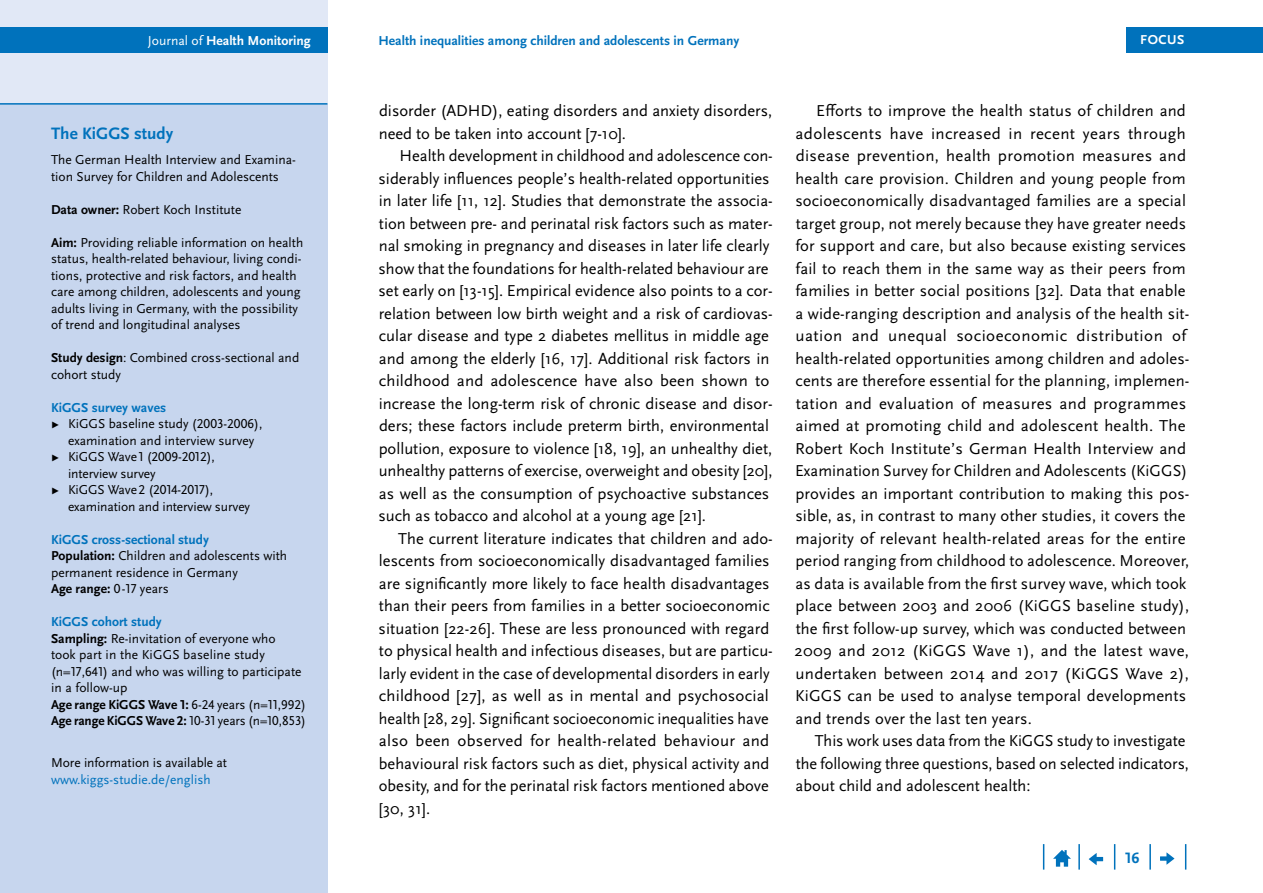
<style>
.page{position:relative;width:1263px;height:893px;background:#fff}
.page>*{position:absolute;margin:0;border:0;box-sizing:border-box;transform-origin:0 0}
.t1{font:700 17.25px "Scala Sans Pro";color:#0072bc}
.Copy_Einzug{font:16.5px/22.5px "Scala Sans Pro";letter-spacing:.005em;color:#000}
.Copy{font:16.5px/22.5px "Scala Sans Pro";color:#000}
.t2{font:700 15.75px "Scala Sans Pro";color:#0072bc}
.t3{font:700 13.65px "Scala Sans Pro";color:#0072bc}
.t4{font:700 13.65px "Scala Sans Pro";color:#fff}
.BU_Quellenangabe{font:13.5px/16.5px "Scala Sans Pro";color:#000}
.BU_Quellenangabe-2{font:700 13.5px "Scala Sans Pro";color:#0072bc}
.BU_Quellenangabe-3{font:700 13.5px "Scala Sans Pro";color:#000}
.t5{font:13.5px "Scala Sans Pro";color:#0072bc}
.t6{font:700 13.5px "Scala Sans Pro";letter-spacing:.04em;color:#fff}
.s1{font-weight:400}
.s2{font-weight:700}
.s3{font-family:"Scala Pro"}
</style>
<div class="page">
<div style="left:0;top:0;width:327px;height:893px;background:#e1e8f6"></div>
<div style="left:0;top:28px;width:327px;height:25px;background:#0072bc"></div>
<svg style="left:1185px;top:844px;width:1px;height:26px"></svg>
<hr style="left:1149px;top:844px;width:2px;height:26px;background:#0072bc">
<svg style="left:1114px;top:844px;width:1px;height:26px"></svg>
<hr style="left:1078px;top:844px;width:2px;height:26px;background:#0072bc">
<svg style="left:1043px;top:844px;width:1px;height:26px"></svg>
<svg style="left:1053px;top:850px;width:18px;height:17px"></svg>
<svg style="left:1089px;top:853px;width:14px;height:12px"></svg>
<svg style="left:1160px;top:852px;width:14px;height:13px"></svg>
<div style="left:1126px;top:28px;width:137px;height:25px;background:#0072bc"></div>
<div style="left:0;top:105px;width:327px;height:788px;background:#c7d6ee"></div>
<hr style="left:0;top:103px;width:327px;height:2px;background:#0072bc">
<p class="t4" style="left:148px;top:33px;width:164px"><span class="s1">Journal of</span> Health Monitoring</p>
<p class="t3" style="left:378px;top:33px;width:362px">Health inequalities among children and adolescents in Germany</p>
<h3 class="t1" style="left:51px;top:123px;width:124px">The KiGGS study</h3>
<p class="BU_Quellenangabe" style="left:51px;top:151px;width:246px">The German Health Interview and Examina&shy;tion Survey for Children and Adolescents</p>
<p class="BU_Quellenangabe" style="left:51px;top:201px;width:192px"><span class="s2">Data owner:</span> Robert Koch Institute</p>
<p class="BU_Quellenangabe" style="left:51px;top:234px;width:254px"><span class="s2">Aim:</span> Providing reliable information on health status, health-related behaviour, living condi&shy;tions, protective and risk factors, and health care among children, adolescents and young adults living in Germany, with the possibility of trend and longitudinal analyses</p>
<p class="BU_Quellenangabe" style="left:51px;top:349px;width:250px"><span class="s2">Study design</span>: Combined cross-sectional and cohort study</p>
<p class="BU_Quellenangabe-2" style="left:51px;top:399px;width:116px">KiGGS survey waves</p>
<p class="BU_Quellenangabe" style="left:68px;top:415px;width:196px;text-indent:-17px"><span class="s3">▶</span> KiGGS baseline study (2003-2006), examination and interview survey</p>
<p class="BU_Quellenangabe" style="left:68px;top:448px;width:148px;text-indent:-17px"><span class="s3">▶</span> KiGGS Wave1 (2009-2012), interview survey</p>
<p class="BU_Quellenangabe" style="left:68px;top:481px;width:183px;text-indent:-17px"><span class="s3">▶</span> KiGGS Wave2 (2014-2017), examination and interview survey</p>
<p class="BU_Quellenangabe-2" style="left:51px;top:531px;width:159px">KiGGS cross-sectional study</p>
<p class="BU_Quellenangabe" style="left:51px;top:547px;width:238px"><span class="s2">Population:</span> Children and adolescents with permanent residence in Germany</p>
<p class="BU_Quellenangabe-3" style="left:51px;top:581px;width:119px">Age range: <span class="s1">0-17 years</span></p>
<p class="BU_Quellenangabe-2" style="left:51px;top:614px;width:112px">KiGGS cohort study</p>
<p class="BU_Quellenangabe" style="left:51px;top:630px;width:252px"><span class="s2">Sampling:</span> Re-invitation of everyone who took part in the KiGGS baseline study (n=17,641) and who was willing to participate in a follow-up</p>
<p class="BU_Quellenangabe-3" style="left:51px;top:696px;width:257px">Age range KiGGS Wave 1: <span class="s1">6-24 years (n=11,992)</span></p>
<p class="BU_Quellenangabe" style="left:51px;top:712px;width:257px"><span class="s2">Age range KiGGS Wave 2:</span> 10-31 years (n=10,853)</p>
<p class="BU_Quellenangabe" style="left:51px;top:754px;width:178px">More information is available at</p>
<p class="t5" style="left:51px;top:771px;width:161px">www.kiggs-studie.de/english</p>
<p class="Copy" style="left:379px;top:99px;width:395px">disorder (ADHD), eating disorders and anxiety disorders, need to be taken into account [7-10].</p>
<p class="Copy_Einzug" style="left:379px;top:144px;width:396px;text-indent:21px">Health development in childhood and adolescence con&shy;siderably influences people’s health-related opportunities in later life [11, 12]. Studies that demonstrate the associa&shy;tion between pre- and perinatal risk factors such as mater&shy;nal smoking in pregnancy and diseases in later life clearly show that the foundations for health-related behaviour are set early on [13-15]. Empirical evidence also points to a cor&shy;relation between low birth weight and a risk of cardiovas&shy;cular disease and type 2 diabetes mellitus in middle age and among the elderly [16, 17]. Additional risk factors in childhood and adolescence have also been shown to increase the long-term risk of chronic disease and disor&shy;ders; these factors include preterm birth, environmental pollution, exposure to violence [18, 19], an unhealthy diet, unhealthy patterns of exercise, overweight and obesity [20], as well as the consumption of psychoactive substances such as tobacco and alcohol at a young age [21].</p>
<p class="Copy_Einzug" style="left:379px;top:527px;width:396px;text-indent:20px">The current literature indicates that children and ado&shy;lescents from socioeconomically disadvantaged families are significantly more likely to face health disadvantages than their peers from families in a better socioeconomic situation [22-26]. These are less pronounced with regard to physical health and infectious diseases, but are particu&shy;larly evident in the case of developmental disorders in early childhood [27], as well as in mental and psychosocial health [28, 29]. Significant socioeconomic inequalities have also been observed for health-related behaviour and behavioural risk factors such as diet, physical activity and obesity, and for the perinatal risk factors mentioned above [30, 31].</p>
<p class="t6" style="left:1140px;top:32px;width:46px">FOCUS</p>
<p class="Copy_Einzug" style="left:795px;top:99px;width:396px;text-indent:22px">Efforts to improve the health status of children and adolescents have increased in recent years through disease prevention, health promotion measures and health care provision. Children and young people from socioeconomically disadvantaged families are a special target group, not merely because they have greater needs for support and care, but also because existing services fail to reach them in the same way as their peers from families in better social positions [32]. Data that enable a wide-ranging description and analysis of the health sit&shy;uation and unequal socioeconomic distribution of health-related opportunities among children and adoles&shy;cents are therefore essential for the planning, implemen&shy;tation and evaluation of measures and programmes aimed at promoting child and adolescent health. The Robert Koch Institute’s German Health Interview and Examination Survey for Children and Adolescents (KiGGS) provides an important contribution to making this pos&shy;sible, as, in contrast to many other studies, it covers the majority of relevant health-related areas for the entire period ranging from childhood to adolescence. Moreover, as data is available from the first survey wave, which took place between 2003 and 2006 (KiGGS baseline study), the first follow-up survey, which was conducted between 2009 and 2012 (KiGGS Wave 1), and the latest wave, undertaken between 2014 and 2017 (KiGGS Wave 2), KiGGS can be used to analyse temporal developments and trends over the last ten years.</p>
<p class="Copy_Einzug" style="left:796px;top:729px;width:395px;text-indent:19px">This work uses data from the KiGGS study to investigate the following three questions, based on selected indicators, about child and adolescent health:</p>
<p class="t2" style="left:1125px;top:849px;width:16px">16</p>
</div>
